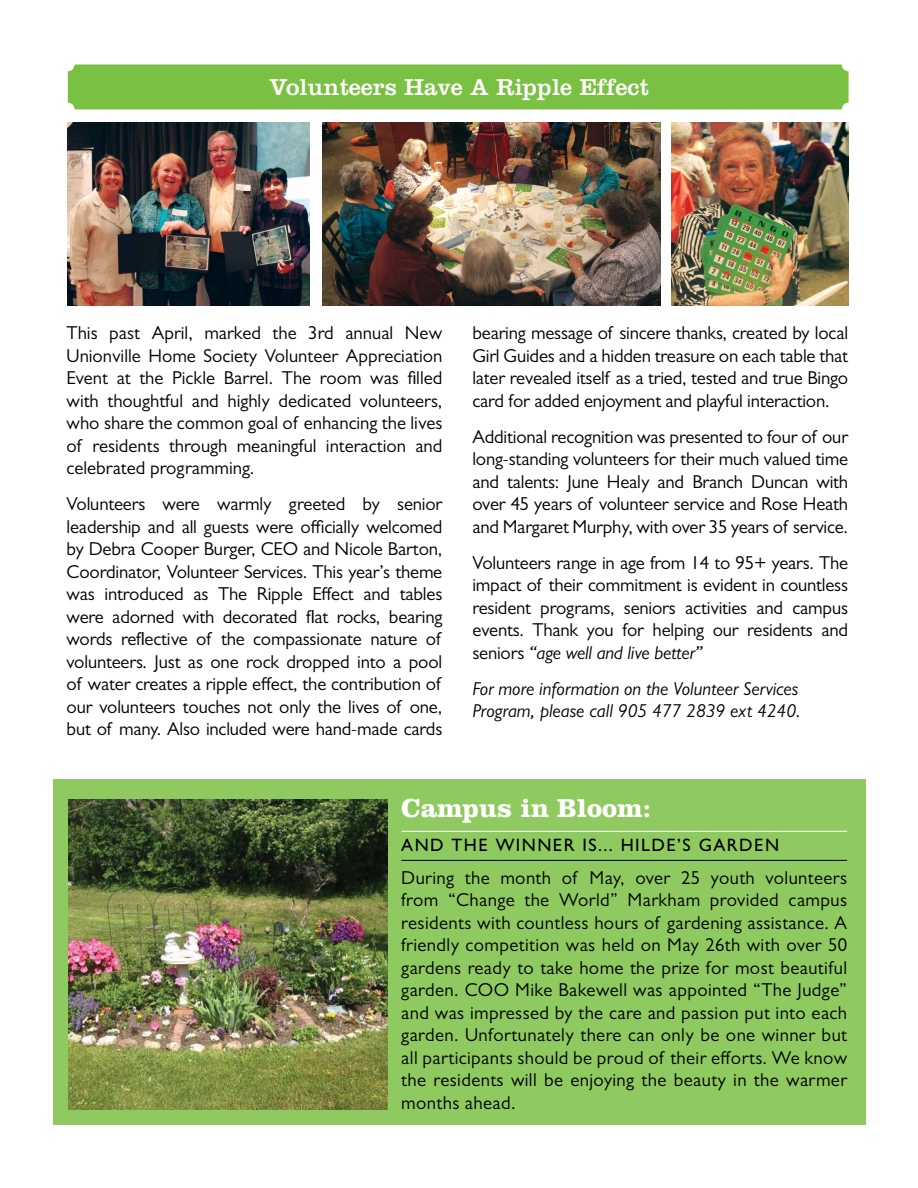
<style>
.page{position:relative;width:918px;height:1188px;background:#fff}
.page>*{position:absolute;margin:0;border:0;box-sizing:border-box;transform-origin:0 0}
.t1{font:700 27px "Clarendon LT Std";color:#fff}
.t2{font:24px "Clarendon LT Std";color:#fff}
.t3{font:18.75px/22.5px "Gill Sans MT Pro";letter-spacing:-.01em;color:#000;text-align:justify}
.t4{font:italic 18.75px/22.5px "Gill Sans MT Pro";color:#000}
.t5{font:500 18px "Gill Sans MT Pro";letter-spacing:.08em;color:#000}
.s1{font-style:italic}
</style>
<div class="page">
<div style="left:68px;top:64px;width:781px;height:45px;background:#7ac143;border-radius:7px"></div>
<img style="left:67px;top:122px;width:242px;height:183px">
<img style="left:671px;top:122px;width:178px;height:183px">
<img style="left:323px;top:122px;width:337px;height:183px">
<div style="left:53px;top:779px;width:813px;height:346px;background:#8eca5f"></div>
<hr style="left:401px;top:831px;width:446px;height:1px;background:#fff">
<hr style="left:401px;top:860px;width:446px;height:1px;background:#000">
<img style="left:69px;top:800px;width:319px;height:309px">
<p class="t2" style="left:269px;top:73px;width:381px">Volunteers Have A Ripple Effect</p>
<p class="t3" style="left:67px;top:322px;width:377px">This past April, marked the 3rd annual New Unionville Home Society Volunteer Appreciation Event at the Pickle Barrel. The room was filled with thoughtful and highly dedicated volunteers, who share the common goal of enhancing the lives of residents through meaningful interaction and celebrated programming.</p>
<p class="t3" style="left:67px;top:493px;width:378px;text-align:left">Volunteers were warmly greeted by senior leadership and all guests were officially welcomed by Debra Cooper Burger, CEO and Nicole Barton, Coordinator, Volunteer Services. This year’s theme was introduced as The Ripple Effect and tables were adorned with decorated flat rocks, bearing words reflective of the compassionate nature of volunteers. Just as one rock dropped into a pool of water creates a ripple effect, the contribution of our volunteers touches not only the lives of one, but of many. Also included were hand-made cards</p>
<p class="t3" style="left:472px;top:322px;width:377px">bearing message of sincere thanks, created by local Girl Guides and a hidden treasure on each table that later revealed itself as a tried, tested and true Bingo card for added enjoyment and playful interaction.</p>
<p class="t3" style="left:472px;top:425px;width:378px">Additional recognition was presented to four of our long-standing volunteers for their much valued time and talents: June Healy and Branch Duncan with over 45 years of volunteer service and Rose Heath and M argaret M urphy, with over 35 years of service.</p>
<p class="t3" style="left:472px;top:551px;width:377px">Volunteers range in age from 14 to 95+ years. The impact of their commitment is evident in countless resident programs, seniors activities and campus events. Thank you for helping our residents and seniors <span class="s1">“age well and live better”</span></p>
<p class="t4" style="left:472px;top:677px;width:330px">For more information on the Volunteer Services<br>Program, please call 905 477 2839 ext 4240.</p>
<h1 class="t1" style="left:401px;top:792px;width:251px">Campus in Bloom:</h1>
<p class="t5" style="left:401px;top:834px;width:379px">AND THE WINNER IS... HILDE’S GARDEN</p>
<p class="t3" style="left:401px;top:866px;width:448px">During the month of M ay, over 25 youth volunteers from “Change the World” M arkham provided campus residents with countless hours of gardening assistance. A friendly competition was held on May 26th with over 50 gardens ready to take home the prize for most beautiful garden. COO M ike Bakewell was appointed “The Judge” and was impressed by the care and passion put into each garden. Unfortunately there can only be one winner but all participants should be proud of their efforts. We know the residents will be enjoying the beauty in the warmer months ahead.</p>
</div>
